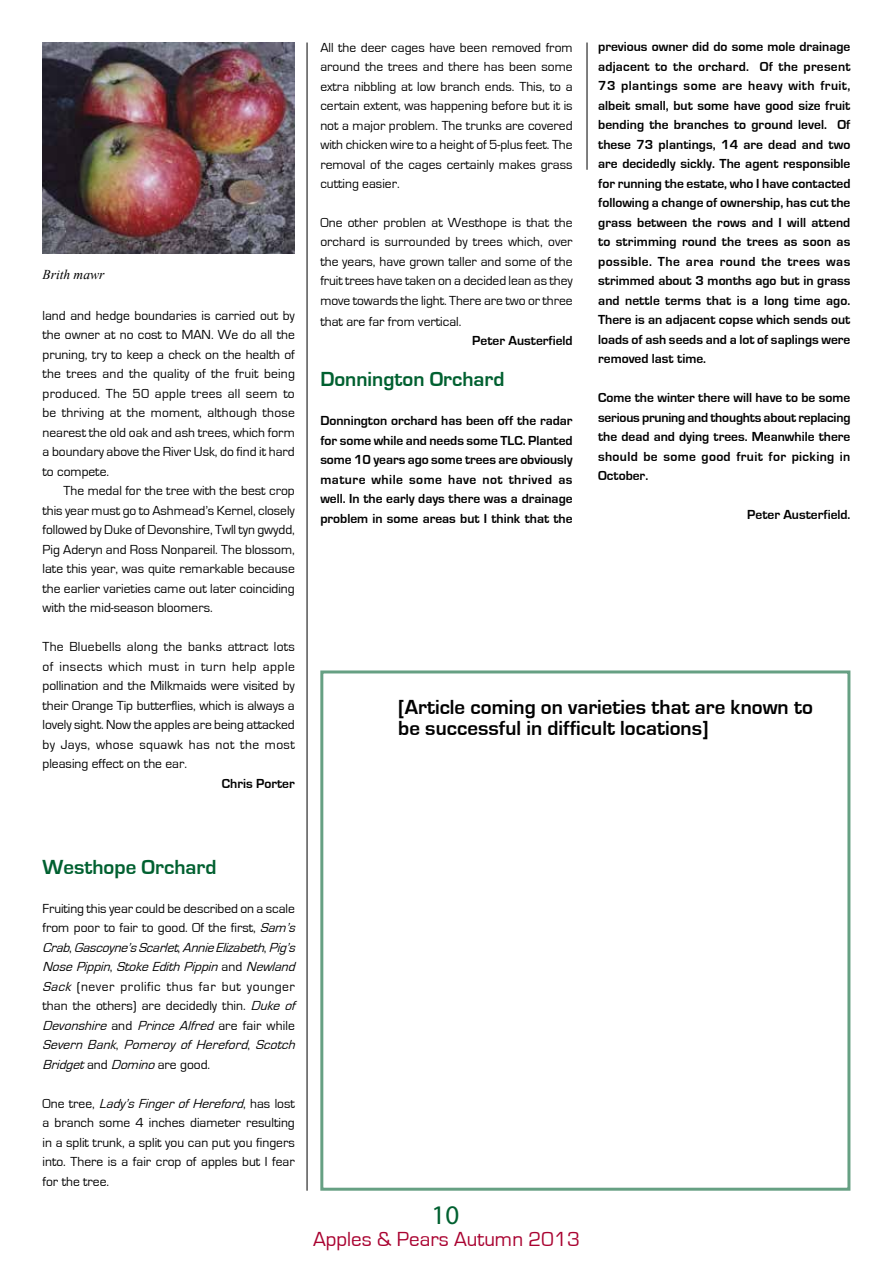
<style>
.page{position:relative;width:893px;height:1263px;background:#fff}
.page>*{position:absolute;margin:0;border:0;box-sizing:border-box;transform-origin:0 0}
.t1{font:27px "Myriad Pro";color:#006030}
.t2{font:700 21px/21px "Eurostile";color:#000}
.t3{font:700 21px "Eurostile";color:#006030}
.t4{font:21px "Eurostile";color:#a90230}
.t5{font:13.5px/19.5px "Eurostile";color:#000;text-align:justify}
.t6{font:700 13.5px/19.5px "Eurostile";color:#000;text-align:justify}
.t7{font:italic 13.5px "Times New Roman";color:#000}
.s1{font-style:italic}
</style>
<div class="page">
<hr style="left:307px;top:43px;width:1px;height:1148px;background:#000">
<hr style="left:587px;top:43px;width:1px;height:127px;background:#000">
<img style="left:43px;top:43px;width:252px;height:210px">
<div style="left:320px;top:670px;width:530px;height:521px;border:3px solid #66a083"></div>
<p class="t7" style="left:43px;top:266px;width:63px">Brith mawr</p>
<p class="t5" style="left:43px;top:306px;width:254px">land and hedge boundaries is carried out by the owner at no cost to MAN. We do all the pruning, try to keep a check on the health of the trees and the quality of the fruit being produced. The 50 apple trees all seem to be thriving at the moment, although those nearest the old oak and ash trees, which form a boundary above the River Usk, do find it hard to compete.</p>
<p class="t5" style="left:43px;top:481px;width:254px;text-indent:21px">The medal for the tree with the best crop this year must go to Ashmead’s Kernel, closely followed by Duke of Devonshire, Twll tyn gwydd, Pig Aderyn and Ross Nonpareil. The blossom, late this year, was quite remarkable because the earlier varieties came out later coinciding with the mid-season bloomers.</p>
<p class="t5" style="left:43px;top:637px;width:254px">The Bluebells along the banks attract lots of insects which must in turn help apple pollination and the Milkmaids were visited by their Orange Tip butterflies, which is always a lovely sight. Now the apples are being attacked by Jays, whose squawk has not the most pleasing effect on the ear.</p>
<p class="t6" style="left:222px;top:774px;width:74px">Chris Porter</p>
<p class="t5" style="left:320px;top:38px;width:254px">All the deer cages have been removed from around the trees and there has been some extra nibbling at low branch ends. This, to a certain extent, was happening before but it is not a major problem. The trunks are covered with chicken wire to a height of 5-plus feet. The removal of the cages certainly makes grass cutting easier.</p>
<p class="t5" style="left:320px;top:213px;width:254px">One other problen at Westhope is that the orchard is surrounded by trees which, over the years, have grown taller and some of the fruit trees have taken on a decided lean as they move towards the light. There are two or three</p>
<p class="t5" style="left:320px;top:312px;width:143px">that are far from vertical.</p>
<p class="t6" style="left:472px;top:331px;width:102px">Peter Austerfield</p>
<h2 class="t3" style="left:320px;top:368px;width:186px">Donnington Orchard</h2>
<p class="t6" style="left:320px;top:411px;width:254px">Donnington orchard has been off the radar for some while and needs some TLC. Planted some 10 years ago some trees are obviously mature while some have not thrived as well. In the early days there was a drainage problem in some areas but I think that the</p>
<p class="t6" style="left:598px;top:37px;width:254px">previous owner did do some mole drainage adjacent to the orchard. Of the present 73 plantings some are heavy with fruit, albeit small, but some have good size fruit bending the branches to ground level. Of these 73 plantings, 14 are dead and two are decidedly sickly. The agent responsible for running the estate, who I have contacted following a change of ownership, has cut the grass between the rows and I will attend to strimming round the trees as soon as possible. The area round the trees was strimmed about 3 months ago but in grass and nettle terms that is a long time ago.<br>There is an adjacent copse which sends out loads of ash seeds and a lot of saplings were removed last time.</p>
<p class="t6" style="left:598px;top:388px;width:254px">Come the winter there will have to be some serious pruning and thoughts about replacing the dead and dying trees. Meanwhile there should be some good fruit for picking in October.</p>
<p class="t6" style="left:747px;top:505px;width:105px">Peter Austerfield.</p>
<h2 class="t2" style="left:398px;top:697px;width:416px">[Article coming on varieties that are known to be successful in difficult locations]</h2>
<h2 class="t3" style="left:43px;top:855px;width:175px">Westhope Orchard</h2>
<p class="t5" style="left:43px;top:899px;width:258px;text-align:left">Fruiting this year could be described on a scale from poor to fair to good. Of the first, <span class="s1">Sam’s Crab</span>, <span class="s1">Gascoyne’sScarlet</span>, <span class="s1">AnnieElizabeth</span>, <span class="s1">Pig’s NosePippin</span>, <span class="s1">StokeEdithPippin</span>a n d <span class="s1">Newland Sack</span> (never prolific thus far but younger than the others) are decidedly thin. <span class="s1">Duke of Devonshire</span> a n d <span class="s1">Prince Alfred</span> a r e f a i r w h i l e <span class="s1">Severn Bank</span>, <span class="s1">Pomeroy of Hereford</span>, <span class="s1">Scotch Bridget</span>a n d <span class="s1">Domino</span>a r e g o o d .</p>
<p class="t5" style="left:43px;top:1094px;width:254px">O n e t r e e , <span class="s1">Lady ’sFingerofHereford</span>, h a s l o s t a branch some 4 inches diameter resulting in a split trunk, a split you can put you fingers into. There is a fair crop of apples but I fear for the tree.</p>
<h1 class="t1" style="left:432px;top:1198px;width:29px">10</h1>
<h2 class="t4" style="left:313px;top:1228px;width:268px">Apples &amp; Pears Autumn 2013</h2>
</div>
